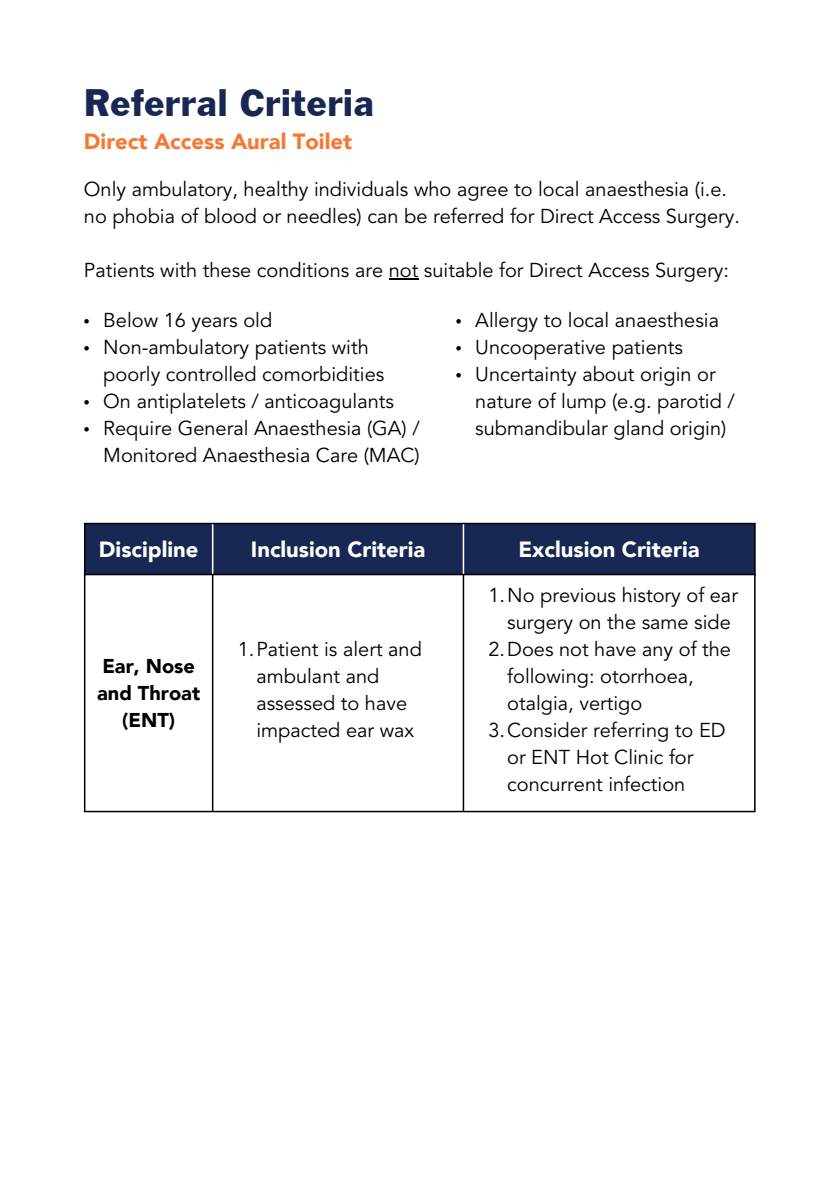
<style>
.page{position:relative;width:839px;height:1191px;background:#fff}
.page>*{position:absolute;margin:0;border:0;box-sizing:border-box;transform-origin:0 0}
.t1{font:40px "Franklin Gothic";color:#182853}
.t2{font:900 22px "Avenir LT";color:#fff}
.t3{font:900 22px "Avenir LT";color:#f47832}
.t4{font:20px/27px "Avenir LT Std";color:#000}
.t5{font:900 20px/27px "Avenir LT";color:#000;text-align:center}
</style>
<div class="page">
<div style="left:85px;top:524px;width:669px;height:50px;background:#182853"></div>
<hr style="left:84px;top:524px;width:1px;height:287px;background:#000">
<hr style="left:212px;top:575px;width:1px;height:236px;background:#000">
<hr style="left:462px;top:575px;width:2px;height:236px;background:#000">
<hr style="left:754px;top:524px;width:1px;height:287px;background:#000">
<hr style="left:84px;top:523px;width:671px;height:1px;background:#000">
<hr style="left:84px;top:574px;width:671px;height:1px;background:#000">
<hr style="left:84px;top:811px;width:671px;height:1px;background:#000">
<hr style="left:212px;top:524px;width:1px;height:50px;background:#fff">
<hr style="left:462px;top:524px;width:2px;height:50px;background:#fff">
<hr style="left:389px;top:278px;width:29px;height:2px;background:#000">
<svg style="left:84px;top:319px;width:5px;height:5px"></svg>
<svg style="left:84px;top:346px;width:5px;height:5px"></svg>
<svg style="left:84px;top:400px;width:5px;height:5px"></svg>
<svg style="left:84px;top:427px;width:5px;height:5px"></svg>
<svg style="left:456px;top:319px;width:5px;height:5px"></svg>
<svg style="left:456px;top:346px;width:5px;height:5px"></svg>
<svg style="left:456px;top:373px;width:5px;height:5px"></svg>
<p class="t1" style="left:84px;top:89px;width:292px">Referral Criteria</p>
<p class="t3" style="left:84px;top:128px;width:269px">Direct Access Aural Toilet</p>
<p class="t4" style="left:84px;top:177px;width:657px">Only ambulatory, healthy individuals who agree to local anaesthesia (i.e. no phobia of blood or needles) can be referred for Direct Access Surgery.</p>
<p class="t4" style="left:84px;top:258px;width:646px">Patients with these conditions are not suitable for Direct Access Surgery:</p>
<p class="t4" style="left:103px;top:308px;width:170px">Below 16 years old</p>
<p class="t4" style="left:103px;top:335px;width:282px">Non-ambulatory patients with poorly controlled comorbidities</p>
<p class="t4" style="left:103px;top:389px;width:292px">On antiplatelets / anticoagulants</p>
<p class="t4" style="left:103px;top:416px;width:318px">Require General Anaesthesia (GA) /<br>Monitored Anaesthesia Care (MAC)</p>
<p class="t4" style="left:475px;top:308px;width:245px">Allergy to local anaesthesia</p>
<p class="t4" style="left:475px;top:335px;width:209px">Uncooperative patients</p>
<p class="t4" style="left:475px;top:362px;width:261px">Uncertainty about origin or nature of lump (e.g. parotid / submandibular gland origin)</p>
<h1 class="t2" style="left:99px;top:536px;width:101px">Discipline</h1>
<h1 class="t2" style="left:251px;top:536px;width:176px">Inclusion Criteria</h1>
<h1 class="t2" style="left:518px;top:536px;width:183px">Exclusion Criteria</h1>
<p class="t5" style="left:97px;top:652px;width:104px">Ear, Nose and Throat (ENT)</p>
<p class="t4" style="left:256px;top:638px;width:167px;text-indent:-19px">1.Patient is alert and ambulant and assessed to have impacted ear wax</p>
<p class="t4" style="left:488px;top:584px;width:251px;text-align:center">1.No previous history of ear surgery on the same side</p>
<p class="t4" style="left:507px;top:638px;width:225px;text-indent:-19px">2.Does not have any of the following: otorrhoea, otalgia, vertigo</p>
<p class="t4" style="left:507px;top:719px;width:220px;text-indent:-19px">3.Consider referring to ED or ENT Hot Clinic for concurrent infection</p>
</div>
